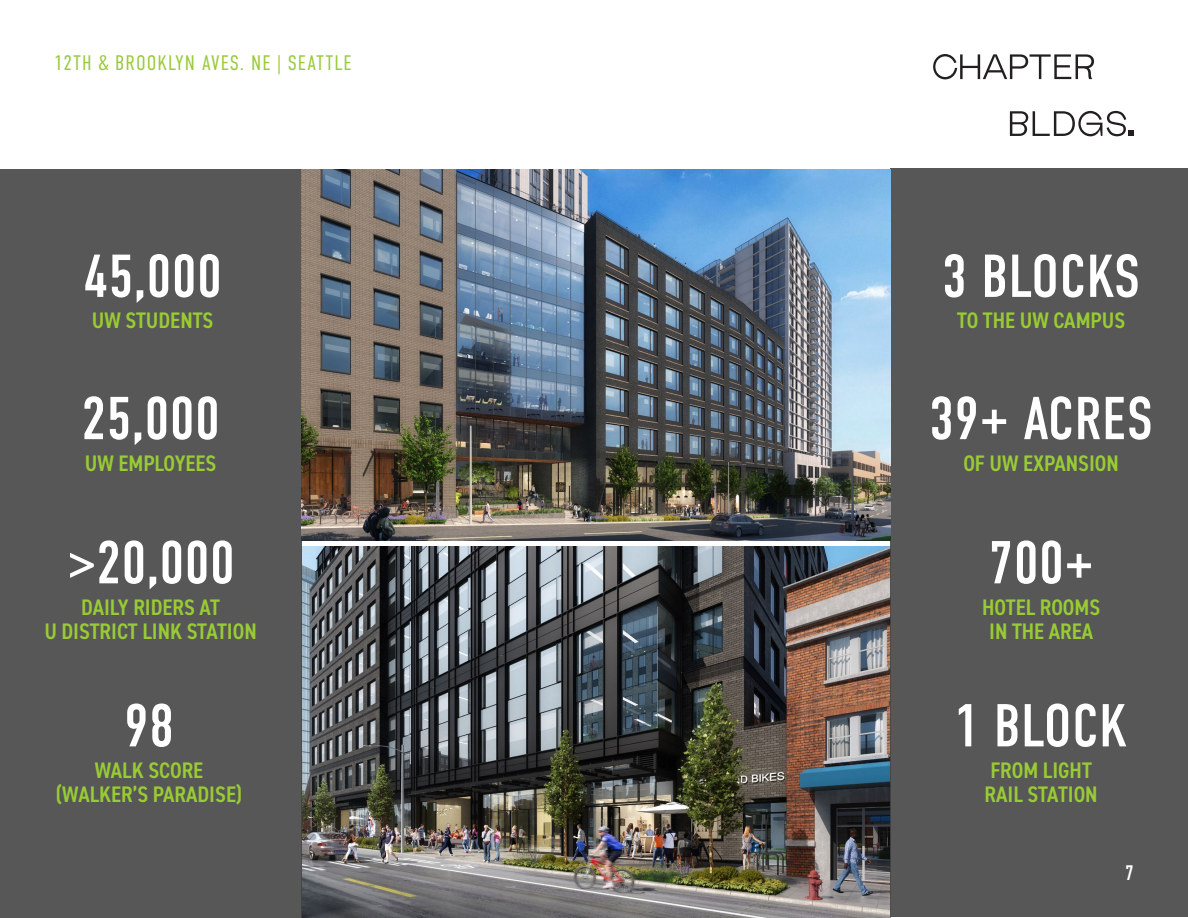
<style>
.page{position:relative;width:1188px;height:918px;background:#fff}
.page>*{position:absolute;margin:0;border:0;box-sizing:border-box;transform-origin:0 0}
.t1{font:60.45px "DIN Condensed";color:#fff}
.t2{font:600 condensed 22.5px/24px "DIN2014";color:#9c3;text-align:center}
.t3{font:300 21px "DIN Condensed";letter-spacing:.05em;color:#9aca3c}
.t4{font:21px "DIN Condensed";color:#fff}
</style>
<div class="page">
<img style="left:302px;top:547px;width:589px;height:371px">
<div style="left:0;top:169px;width:302px;height:749px;background:#575757"></div>
<div style="left:890px;top:168px;width:298px;height:749px;background:#575757"></div>
<img style="left:302px;top:169px;width:589px;height:371px">
<svg style="left:933px;top:54px;width:161px;height:25px"></svg>
<svg style="left:1010px;top:111px;width:124px;height:25px"></svg>
<p class="t3" style="left:54px;top:51px;width:299px">12TH &amp; BROOKLYN AVES. NE | SEATTLE</p>
<h1 class="t1" style="left:83px;top:242px;width:140px">45,000</h1>
<p class="t2" style="left:92px;top:308px;width:123px">UW STUDENTS</p>
<h1 class="t1" style="left:81px;top:385px;width:140px">25,000</h1>
<p class="t2" style="left:85px;top:450px;width:133px">UW EMPLOYEES</p>
<h1 class="t1" style="left:66px;top:529px;width:170px">&gt;20,000</h1>
<p class="t2" style="left:44px;top:595px;width:214px">DAILY RIDERS AT<br>U DISTRICT LINK STATION</p>
<h1 class="t1" style="left:124px;top:692px;width:52px">98</h1>
<p class="t2" style="left:56px;top:758px;width:188px">WALK SCORE (WALKER’S PARADISE)</p>
<h1 class="t1" style="left:942px;top:242px;width:200px">3 BLOCKS</h1>
<p class="t2" style="left:957px;top:308px;width:170px">TO THE UW CAMPUS</p>
<h1 class="t1" style="left:929px;top:385px;width:226px">39+ ACRES</h1>
<p class="t2" style="left:963px;top:450px;width:157px">OF UW EXPANSION</p>
<h1 class="t1" style="left:988px;top:529px;width:107px">700+</h1>
<p class="t2" style="left:982px;top:595px;width:120px">HOTEL ROOMS<br>IN THE AREA</p>
<h1 class="t1" style="left:954px;top:692px;width:175px">1 BLOCK</h1>
<p class="t2" style="left:985px;top:758px;width:115px;text-align:left">FROM LIGHT<br>RAIL STATION</p>
<p class="t4" style="left:1125px;top:861px;width:10px">7</p>
</div>
